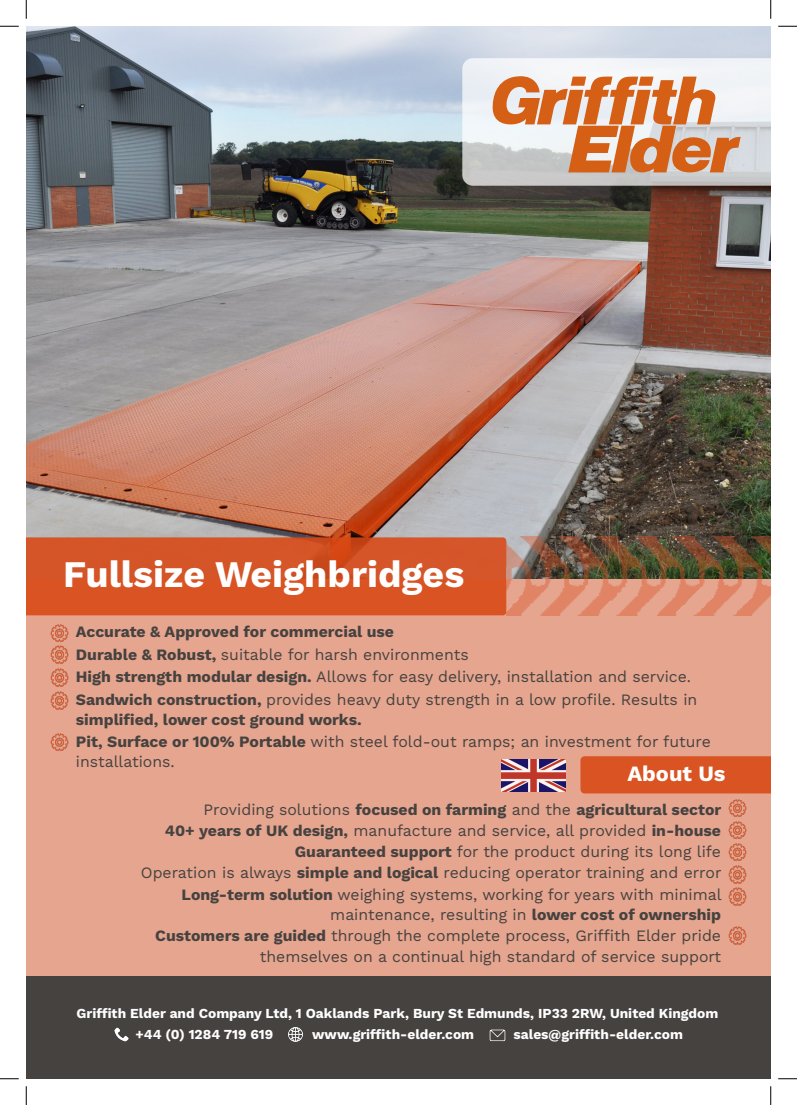
<style>
.page{position:relative;width:797px;height:1105px;background:#fff}
.page>*{position:absolute;margin:0;border:0;box-sizing:border-box;transform-origin:0 0}
.t1{font:700 37.5px "Work Sans";color:#fff}
.t2{font:700 21.88px "Work Sans";color:#fff}
.t3{font:15.75px/20px "Work Sans";color:#464240;text-align:right}
.t4{font:700 15.75px/20px "Work Sans";color:#464240}
.t5{font:700 13.75px "Work Sans";color:#fff}
.s1{font-weight:700}
.s2{font-weight:400}
</style>
<div class="page">
<img style="left:26px;top:26px;width:744px;height:511px">
<div style="left:26px;top:615px;width:744px;height:361px;background:#e5a58f"></div>
<div style="left:26px;top:537px;width:480px;height:78px;background:#d55323"></div>
<div style="left:26px;top:976px;width:744px;height:103px;background:#464240"></div>
<img style="left:114px;top:1028px;width:15px;height:14px">
<img style="left:288px;top:1027px;width:15px;height:15px">
<img style="left:489px;top:1029px;width:17px;height:12px">
<svg style="left:462px;top:58px;width:308px;height:128px;fill:#ecf0f5"></svg>
<svg style="left:488px;top:76px;width:252px;height:96px"></svg>
<div style="left:580px;top:756px;width:190px;height:37px;background:#da5323"></div>
<img style="left:49px;top:624px;width:22px;height:18px">
<img style="left:49px;top:646px;width:22px;height:18px">
<img style="left:49px;top:668px;width:22px;height:19px">
<img style="left:726px;top:799px;width:22px;height:19px">
<img style="left:726px;top:821px;width:22px;height:19px">
<img style="left:726px;top:843px;width:22px;height:19px">
<img style="left:726px;top:866px;width:22px;height:18px">
<img style="left:726px;top:888px;width:22px;height:18px">
<img style="left:506px;top:537px;width:264px;height:78px">
<img style="left:501px;top:760px;width:64px;height:32px">
<img style="left:726px;top:927px;width:22px;height:18px">
<img style="left:49px;top:692px;width:22px;height:18px">
<img style="left:49px;top:733px;width:22px;height:19px">
<svg style="left:0;top:25px;width:19px;height:2px"></svg>
<svg style="left:778px;top:25px;width:19px;height:2px"></svg>
<svg style="left:0;top:1078px;width:19px;height:1px"></svg>
<svg style="left:778px;top:1078px;width:19px;height:1px"></svg>
<svg style="left:25px;top:0;width:2px;height:19px"></svg>
<svg style="left:25px;top:1086px;width:2px;height:19px"></svg>
<svg style="left:770px;top:0;width:1px;height:19px"></svg>
<svg style="left:770px;top:1086px;width:1px;height:19px"></svg>
<p class="t1" style="left:63px;top:546px;width:402px">Fullsize Weighbridges</p>
<p class="t4" style="left:76px;top:621px;width:320px">Accurate &amp; Approved for commercial use</p>
<p class="t3" style="left:76px;top:644px;width:394px"><span class="s1">Durable &amp; Robust,</span> suitable for harsh environments</p>
<p class="t3" style="left:76px;top:666px;width:616px"><span class="s1">High strength modular design.</span> Allows for easy delivery, installation and service.</p>
<p class="t4" style="left:76px;top:689px;width:623px">Sandwich construction, <span class="s2">provides heavy duty strength in a low profile. Results in </span>simplified, lower cost ground works.</p>
<p class="t3" style="left:76px;top:731px;width:636px;text-align:left"><span class="s1">Pit, Surface or 100% Portable</span> with steel fold-out ramps; an investment for future installations.</p>
<p class="t4" style="left:204px;top:799px;width:519px"><span class="s2">Providing solutions</span> focused on farming <span class="s2">and the</span> agricultural sector</p>
<p class="t3" style="left:165px;top:820px;width:557px"><span class="s1">40+ years of UK design,</span> manufacture and service, all provided <span class="s1">in-house</span></p>
<p class="t3" style="left:295px;top:841px;width:428px"><span class="s1">Guaranteed support</span> for the product during its long life</p>
<p class="t3" style="left:141px;top:862px;width:582px">Operation is always <span class="s1">simple and logical</span> reducing operator training and error</p>
<p class="t3" style="left:182px;top:884px;width:541px"><span class="s1">Long-term solution</span> weighing systems, working for years with minimal maintenance, resulting in <span class="s1">lower cost of ownership</span></p>
<p class="t3" style="left:155px;top:924px;width:567px;line-height:21.2px"><span class="s1">Customers are guided</span> through the complete process, Griffith Elder pride themselves on a continual high standard of service support</p>
<p class="t2" style="left:627px;top:757px;width:99px">About Us</p>
<p class="t5" style="left:76px;top:1003px;width:643px">Griffith Elder and Company Ltd, 1 Oaklands Park, Bury St Edmunds, IP33 2RW, United Kingdom</p>
<p class="t5" style="left:136px;top:1024px;width:139px">+44 (0) 1284 719 619</p>
<p class="t5" style="left:312px;top:1024px;width:163px">www.griffith-elder.com</p>
<p class="t5" style="left:513px;top:1024px;width:171px">sales@griffith-elder.com</p>
</div>
